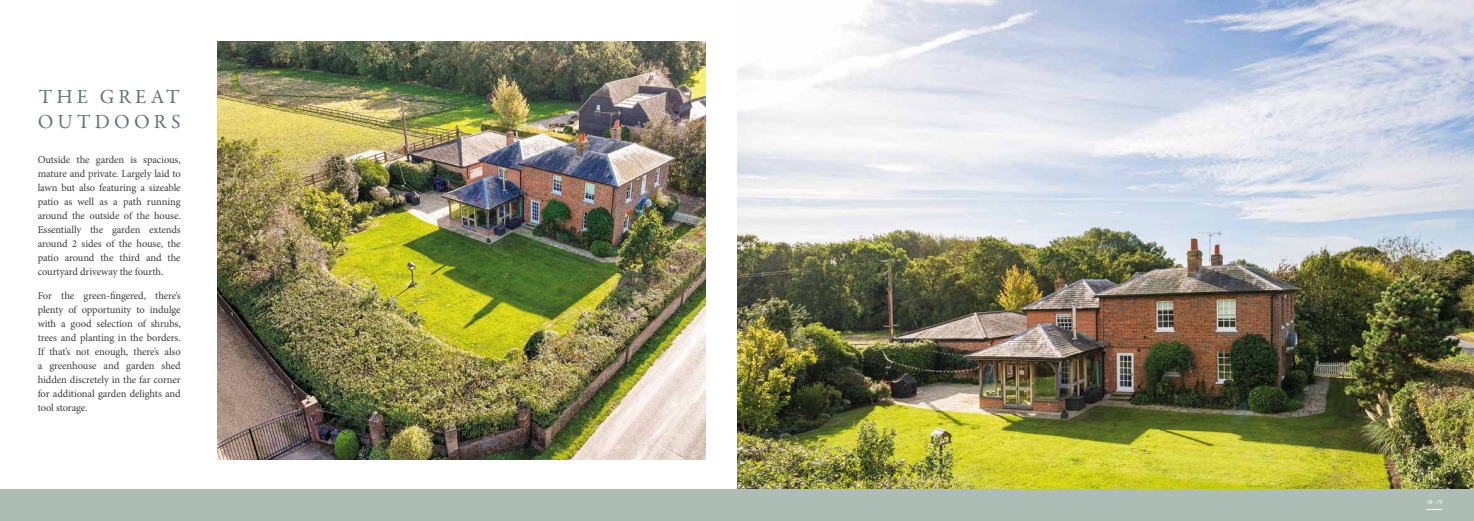
<style>
.page{position:relative;width:1474px;height:521px;background:#fff}
.page>*{position:absolute;margin:0;border:0;box-sizing:border-box;transform-origin:0 0}
.t1{font:20.12px/24.2px "Garamond Premr Pro";letter-spacing:.205em;color:#5f7577}
.t2{font:10.5px/14px "Minion Pro";letter-spacing:-.01em;color:#3c3c3b;text-align:justify}
.t3{font:6.12px "Futura PT";color:#fff}
</style>
<div class="page">
<img style="left:218px;top:42px;width:487px;height:418px">
<img style="left:737px;top:0;width:736px;height:489px">
<div style="left:0;top:489px;width:1473px;height:32px;background:#aebcb6"></div>
<svg style="left:1426px;top:509px;width:16px;height:1px"></svg>
<h1 class="t1" style="left:38px;top:85px;width:144px">THE GREAT<br>OUTDOORS</h1>
<p class="t2" style="left:38px;top:153px;width:144px">Outside the garden is spacious, mature and private. Largely laid to lawn but also featuring a sizeable patio as well as a path running around the outside of the house.<br>Essentially the garden extends around 2 sides of the house, the patio around the third and the courtyard driveway the fourth.</p>
<p class="t2" style="left:38px;top:289px;width:144px">For the green-fingered, there’s plenty of opportunity to indulge with a good selection of shrubs, trees and planting in the borders.<br>If that’s not enough, there’s also a greenhouse and garden shed hidden discretely in the far corner for additional garden delights and tool storage.</p>
<p class="t3" style="left:1426px;top:499px;width:18px">18–19</p>
</div>
